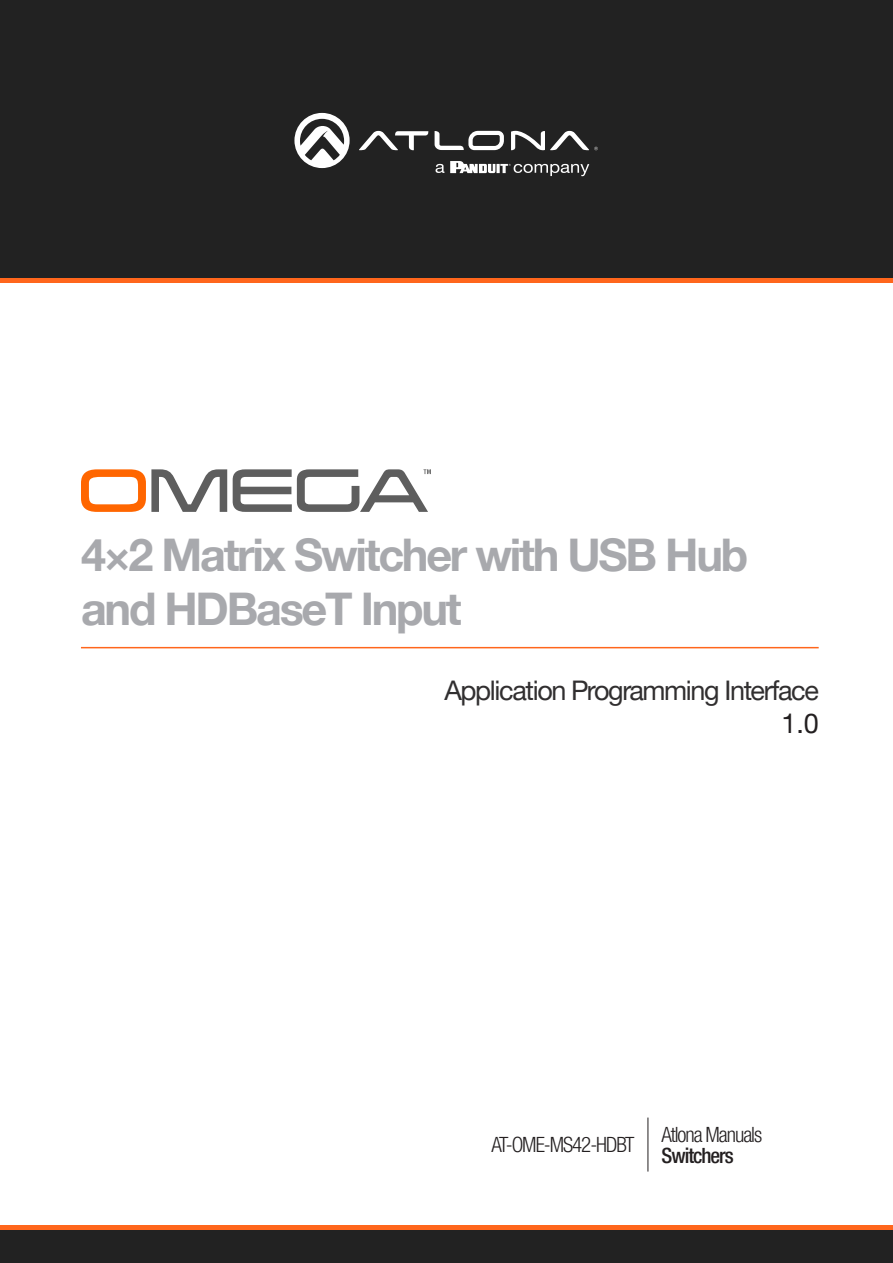
<style>
.page{position:relative;width:893px;height:1263px;background:#fff}
.page>*{position:absolute;margin:0;border:0;box-sizing:border-box;transform-origin:0 0}
.Product_Type_First_Page{font:700 45px/54px "Helvetica Neue LTW1 G";letter-spacing:-.05em;color:#a8a9ad}
.DOCUMENT_TYPE_BOLD{font:27px "Helvetica Neue LTW1 G";letter-spacing:-.05em;color:#312f30}
.t1{font:27px "Helvetica Neue LTW1 G";color:#231f20}
.t2{font:300 condensed 21px "Helvetica Neue LTW1 G";letter-spacing:-.05em;color:#231f20}
.t3{font:500 condensed 21px "Helvetica Neue LTW1 G";letter-spacing:-.05em;color:#231f20}
</style>
<div class="page">
<div style="left:0;top:0;width:893px;height:278px;background:#222"></div>
<hr style="left:0;top:278px;width:893px;height:4px;background:#ff661c">
<div style="left:0;top:1227px;width:893px;height:36px;background:#222"></div>
<hr style="left:0;top:1225px;width:893px;height:4px;background:#ff661c">
<hr style="left:648px;top:1117px;width:1px;height:54px;background:#231f20">
<svg style="left:435px;top:131px;width:69px;height:19px"></svg>
<svg style="left:359px;top:131px;width:70px;height:19px"></svg>
<svg style="left:511px;top:131px;width:87px;height:19px"></svg>
<svg style="left:294px;top:113px;width:56px;height:55px"></svg>
<svg style="left:436px;top:164px;width:8px;height:9px"></svg>
<svg style="left:450px;top:161px;width:139px;height:15px"></svg>
<hr style="left:81px;top:647px;width:738px;height:1px;background:#ff661c">
<svg style="left:81px;top:469px;width:146px;height:43px"></svg>
<svg style="left:233px;top:469px;width:198px;height:43px"></svg>
<p class="Product_Type_First_Page" style="left:81px;top:527px;width:669px">4×2 Matrix Switcher with USB Hub and HDBaseT Input</p>
<p class="DOCUMENT_TYPE_BOLD" style="left:444px;top:674px;width:376px">Application Programming Interface</p>
<p class="t1" style="left:781px;top:706px;width:39px">1.0</p>
<p class="t2" style="left:492px;top:1132px;width:144px">AT-OME-MS42-HDBT</p>
<p class="t2" style="left:662px;top:1122px;width:102px">Atlona Manuals</p>
<p class="t3" style="left:662px;top:1143px;width:74px">Switchers</p>
</div>
